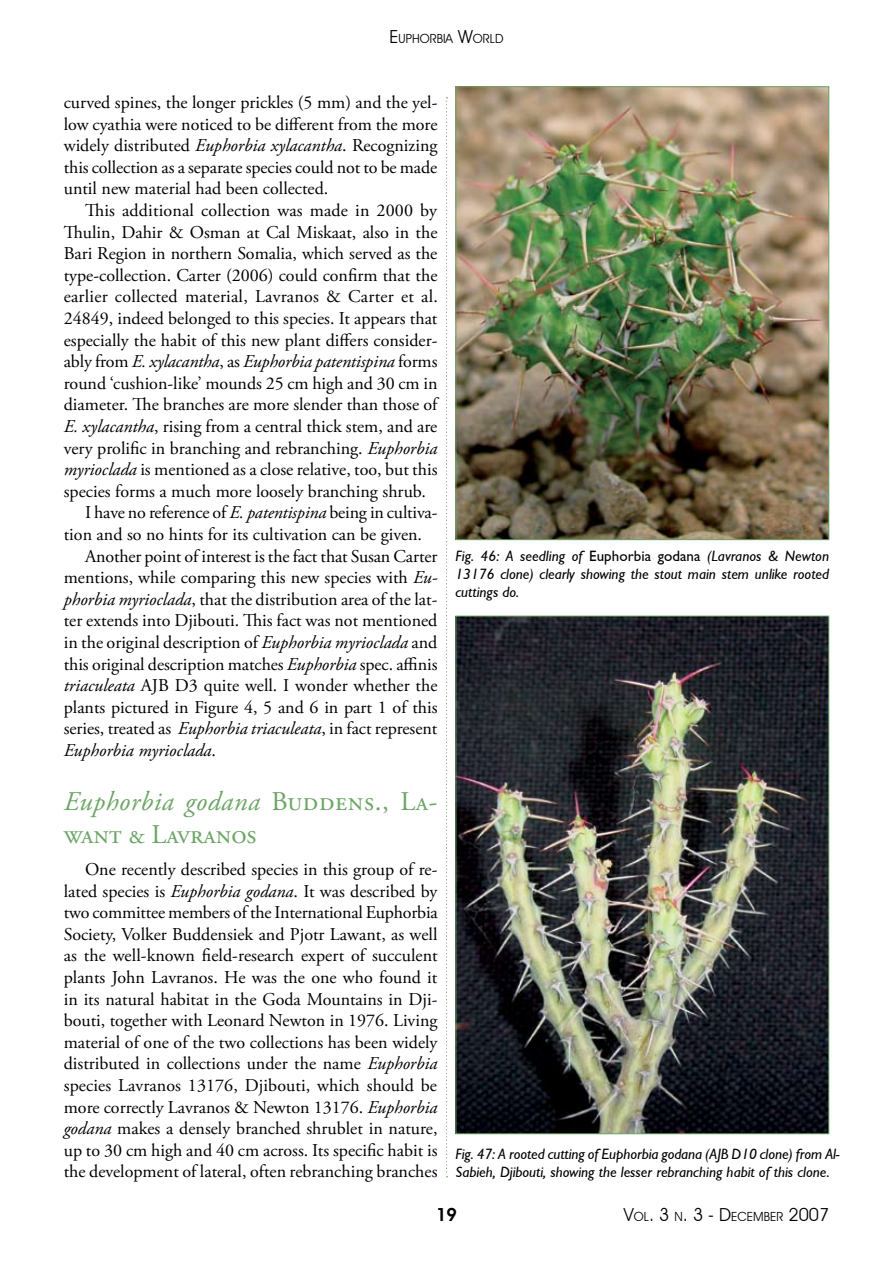
<style>
.page{position:relative;width:893px;height:1263px;background:#fff}
.page>*{position:absolute;margin:0;border:0;box-sizing:border-box;transform-origin:0 0}
.t1{font:27px/32.4px "Adobe Garamond Pro";color:#6ca665}
.t2{font:18px/21.6px "Adobe Garamond Pro";color:#000;text-align:justify}
.t3{font:italic 18px "Adobe Garamond Pro";letter-spacing:-.01em;color:#000}
.t4{font:18px "Avant Garde IT Cby BT";color:#000}
.t5{font:600 18px "Avant Garde IT Cby BT";color:#000}
.t6{font:italic 15px/18px "Gill S Si";color:#000;text-align:justify}
.t7{font:12.6px "Avant Garde IT Cby BT";color:#000}
.s1{font-size:18px}
.s2{font-style:italic}
.s3{font-style:normal}
.s4{font-size:12.6px}
</style>
<div class="page">
<svg style="left:446px;top:97px;width:1px;height:1080px"></svg>
<img style="left:457px;top:88px;width:370px;height:450px">
<img style="left:457px;top:618px;width:370px;height:514px">
<p class="t7" style="left:390px;top:31px;width:115px"><span class="s1">E</span>UPHORBIA <span class="s1">W</span>ORLD</p>
<p class="t2" style="left:64px;top:92px;width:375px">curved spines, the longer prickles (5 mm) and the yel&shy;low cy-athia were noticed to be different from the more widely distributed <span class="s2">Euphorbia xylacantha</span>. Recognizing this collection as a separate species could not to be made until new material had been collected.</p>
<p class="t2" style="left:85px;top:200px;width:354px">This additional collection was made in 2000 by</p>
<p class="t2" style="left:64px;top:222px;width:375px">Thulin, Dahir &amp; Osman at Cal Miskaat, also in the</p>
<p class="t2" style="left:64px;top:243px;width:375px">Bari Region in northern Somalia, which served as the</p>
<p class="t2" style="left:64px;top:265px;width:375px">type-collection. Carter (2006) could confirm that the</p>
<p class="t2" style="left:64px;top:287px;width:376px">earlier collected material, Lavranos &amp; Carter et al.</p>
<p class="t2" style="left:64px;top:308px;width:375px">24849, indeed belonged to this species. It appears that</p>
<p class="t2" style="left:64px;top:330px;width:375px">especially the habit of this new plant differs consider-</p>
<p class="t3" style="left:64px;top:351px;width:375px"><span class="s3">ably from</span> E. xylacantha<span class="s3">, as</span> Euphorbia patentispina <span class="s3">forms</span></p>
<p class="t2" style="left:64px;top:373px;width:375px">round ‘cushion-like’ mounds 25 cm high and 30 cm in</p>
<p class="t2" style="left:64px;top:395px;width:375px">diameter. The branches are more slender than those of</p>
<p class="t2" style="left:64px;top:416px;width:375px"><span class="s2">E. xylacantha</span>, rising from a central thick stem, and are</p>
<p class="t2" style="left:64px;top:438px;width:375px">very prolific in branching and rebranching. <span class="s2">Euphorbia</span></p>
<p class="t2" style="left:64px;top:459px;width:375px"><span class="s2">myrioclada</span> is mentioned as a close relative, too, but this</p>
<p class="t2" style="left:64px;top:481px;width:364px">species forms a much more loosely branching shrub.</p>
<p class="t2" style="left:85px;top:503px;width:354px">I have no reference of <span class="s2">E. patentispina</span> being in cultiva-</p>
<p class="t2" style="left:64px;top:524px;width:360px">tion and so no hints for its cultivation can be given.</p>
<p class="t2" style="left:85px;top:546px;width:354px">Another point of interest is the fact that Susan Carter</p>
<p class="t2" style="left:64px;top:567px;width:375px">mentions, while comparing this new species with <span class="s2">Eu-</span></p>
<p class="t2" style="left:64px;top:589px;width:375px"><span class="s2">phorbia myrioclada</span>, that the distribution area of the lat-</p>
<p class="t2" style="left:64px;top:611px;width:375px">ter extends into Djibouti. This fact was not mentioned</p>
<p class="t2" style="left:64px;top:632px;width:375px">in the original description of <span class="s2">Euphorbia myrioclada</span> and</p>
<p class="t2" style="left:64px;top:654px;width:375px">this original description matches <span class="s2">Euphorbia</span> spec. affinis</p>
<p class="t2" style="left:64px;top:675px;width:375px"><span class="s2">triaculeata</span> AJB D3 quite well. I wonder whether the</p>
<p class="t2" style="left:64px;top:697px;width:375px">plants pictured in Figure 4, 5 and 6 in part 1 of this</p>
<p class="t2" style="left:64px;top:719px;width:375px">series, treated as <span class="s2">Euphorbia triaculeata</span>, in fact represent</p>
<p class="t3" style="left:64px;top:739px;width:154px">Euphorbia myrioclada<span class="s3">.</span></p>
<h1 class="t1" style="left:64px;top:786px;width:375px"><span class="s2">Euphorbia godana</span> Buddens., La&shy;want &amp; Lavranos</h1>
<p class="t2" style="left:64px;top:859px;width:376px;text-indent:21px">One recently described species in this group of re&shy;lated species is <span class="s2">Euphorbia godana</span>. It was described by two committee members of the International Euphorbia Society, Volker Buddensiek and Pjotr Lawant, as well as the well-known field-research expert of succulent plants John Lavranos. He was the one who found it in its natural habitat in the Goda Mountains in Dji&shy;bouti, together with Leonard Newton in 1976. Living material of one of the two collections has been widely distributed in collections under the name <span class="s2">Euphorbia </span>species Lavranos 13176, Djibouti, which should be more correctly Lavranos &amp; Newton 13176. <span class="s2">Euphorbia godana</span> makes a densely branched shrublet in nature, up to 30 cm high and 40 cm across. Its specific habit is the development of lateral, often rebranching branches</p>
<p class="t6" style="left:455px;top:547px;width:375px">Fig. 46: A seedling of <span class="s3">Euphorbia godana</span> (Lavranos &amp; Newton 13176 clone) clearly showing the stout main stem unlike rooted cuttings do.</p>
<p class="t6" style="left:455px;top:1145px;width:386px">Fig. 47: A rooted cutting of Euphorbia godana (AJB D10 clone) from Al-<br>Sabieh, Djibouti, showing the lesser rebranching habit of this clone.</p>
<p class="t5" style="left:436px;top:1203px;width:21px">19</p>
<p class="t4" style="left:624px;top:1203px;width:207px">V<span class="s4">OL</span>. 3 <span class="s4">N</span>. 3 - D<span class="s4">ECEMBER</span> 2007</p>
</div>
